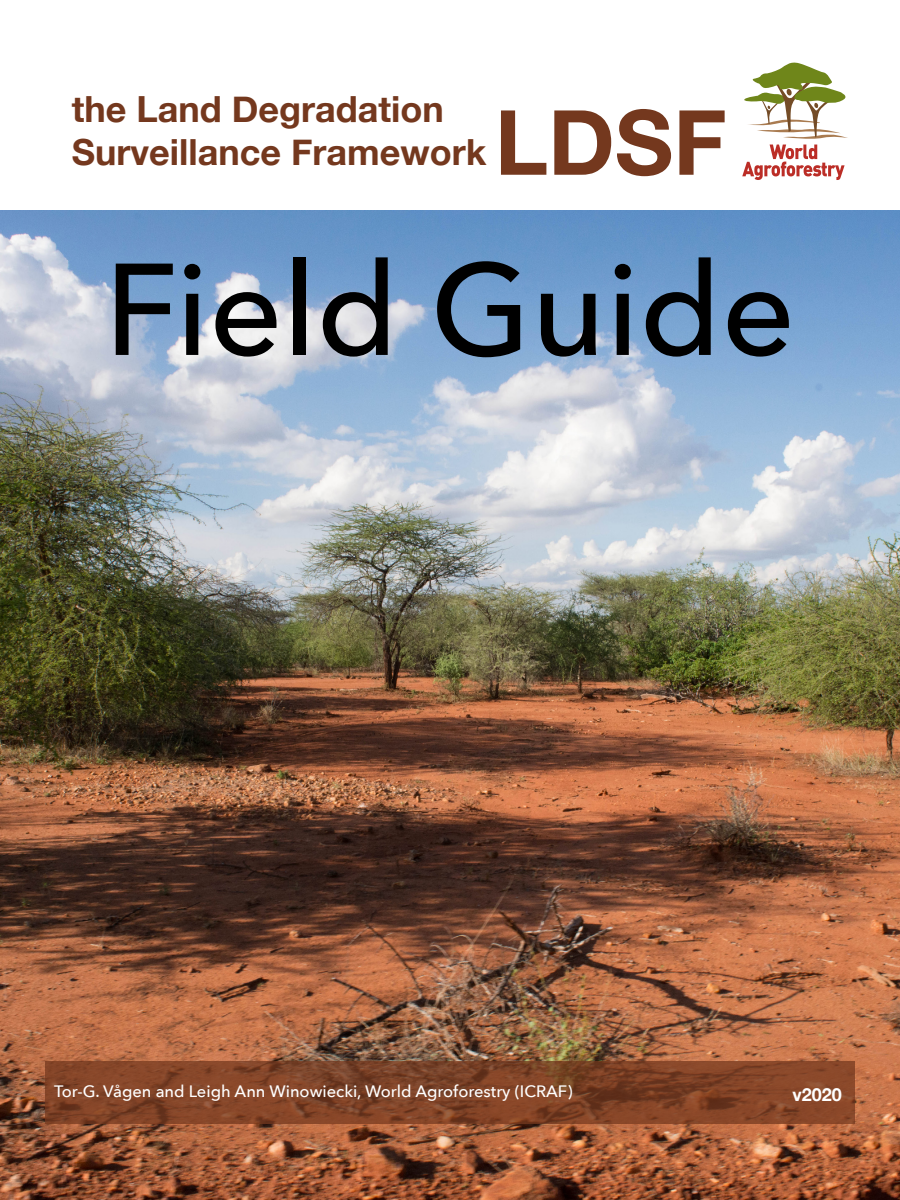
<style>
.page{position:relative;width:900px;height:1200px;background:#fff}
.page>*{position:absolute;margin:0;border:0;box-sizing:border-box;transform-origin:0 0}
.t1{font:500 129px "Avenir Next";color:#000}
.t2{font:700 90px "Helvetica Neue";color:#74381e}
.t3{font:700 36px "Helvetica Neue";color:#74381e}
.Head_4{font:700 18px "Helvetica Neue";color:#fff}
.Body_2{font:500 16.5px "Avenir Next";color:#fff}
</style>
<div class="page">
<img style="left:0;top:211px;width:900px;height:989px">
<svg style="left:45px;top:1061px;width:810px;height:63px;background:#7f4327"></svg>
<svg style="left:742px;top:62px;width:106px;height:118px"></svg>
<p class="t3" style="left:72px;top:81px;width:374px">the Land Degradation</p>
<p class="t3" style="left:72px;top:124px;width:416px">Surveillance Framework</p>
<p class="t2" style="left:495px;top:72px;width:233px">LDSF</p>
<p class="t1" style="left:105px;top:200px;width:692px">Field Guide</p>
<p class="Body_2" style="left:54px;top:1077px;width:520px">Tor-G. Vågen and Leigh Ann Winowiecki, World Agroforestry (ICRAF)</p>
<p class="Head_4" style="left:792px;top:1080px;width:51px">v2020</p>
</div>
